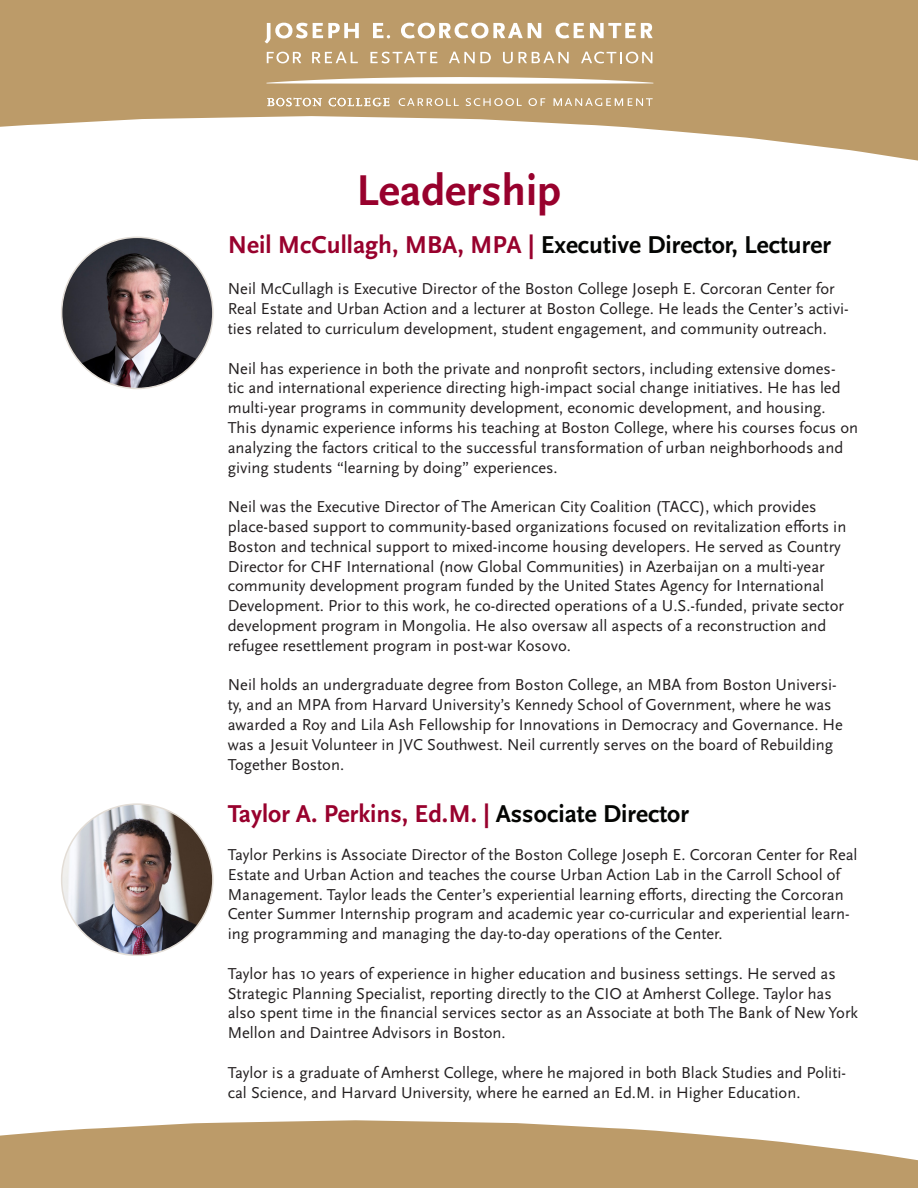
<style>
.page{position:relative;width:918px;height:1188px;background:#fff}
.page>*{position:absolute;margin:0;border:0;box-sizing:border-box;transform-origin:0 0}
.t1{font:700 45px "Scala Sans Pro";color:#98012d}
.t2{font:700 25.5px "Scala Sans Pro";color:#040503}
.t3{font:700 25.5px "Scala Sans Pro";color:#98012d}
.t4{font:16.5px/19.8px "Scala Sans Pro";color:#231f20}
.s1{color:#98012d}
.s2{color:#040503}
</style>
<div class="page">
<div style="left:0;top:0;width:918px;height:180px;background:#bc9b69"></div>
<svg style="left:0;top:116px;width:917px;height:64px;fill:#fff"></svg>
<svg style="left:917px;top:160px;width:1px;height:20px"></svg>
<svg style="left:0;top:1120px;width:918px;height:68px;background:#c6aa7f"></svg>
<svg style="left:267px;top:77px;width:386px;height:7px"></svg>
<svg style="left:399px;top:98px;width:60px;height:8px"></svg>
<svg style="left:466px;top:98px;width:56px;height:8px"></svg>
<svg style="left:528px;top:98px;width:17px;height:8px"></svg>
<svg style="left:554px;top:98px;width:99px;height:8px"></svg>
<svg style="left:267px;top:98px;width:55px;height:8px"></svg>
<svg style="left:329px;top:98px;width:60px;height:8px"></svg>
<svg style="left:265px;top:23px;width:94px;height:21px"></svg>
<svg style="left:373px;top:23px;width:17px;height:15px"></svg>
<svg style="left:401px;top:23px;width:140px;height:15px"></svg>
<svg style="left:556px;top:23px;width:28px;height:15px"></svg>
<svg style="left:590px;top:23px;width:63px;height:15px"></svg>
<svg style="left:267px;top:52px;width:34px;height:11px"></svg>
<svg style="left:312px;top:52px;width:46px;height:11px"></svg>
<svg style="left:370px;top:52px;width:67px;height:11px"></svg>
<svg style="left:449px;top:52px;width:42px;height:11px"></svg>
<svg style="left:503px;top:52px;width:10px;height:12px"></svg>
<svg style="left:519px;top:52px;width:50px;height:11px"></svg>
<svg style="left:581px;top:52px;width:71px;height:11px"></svg>
<img style="left:62px;top:237px;width:151px;height:151px;border-radius:76px">
<img style="left:62px;top:804px;width:151px;height:151px;border-radius:76px">
<p class="t1" style="left:357px;top:165px;width:206px">Leadership</p>
<p class="t2" style="left:228px;top:230px;width:605px"><span class="s1">Neil McCullagh, MBA, MPA |</span> Executive Director, Lecturer</p>
<p class="t4" style="left:228px;top:279px;width:622px">Neil McCullagh is Executive Director of the Boston College Joseph E. Corcoran Center for<br>Real Estate and Urban Action and a lecturer at Boston College. He leads the Center’s activi&shy;ties related to curriculum development, student engagement, and community outreach.</p>
<p class="t4" style="left:228px;top:358px;width:632px">Neil has experience in both the private and nonprofit sectors, including extensive domes-<br>tic and international experience directing high-impact social change initiatives. He has led multi-year programs in community development, economic development, and housing.<br>This dynamic experience informs his teaching at Boston College, where his courses focus on analyzing the factors critical to the successful transformation of urban neighborhoods and giving students “learning by doing” experiences.</p>
<p class="t4" style="left:228px;top:497px;width:620px">Neil was the Executive Director of The American City Coalition (TACC), which provides place-based support to community-based organizations focused on revitalization efforts in Boston and technical support to mixed-income housing developers. He served as Country Director for CHF International (now Global Communities) in Azerbaijan on a multi-year community development program funded by the United States Agency for International Development. Prior to this work, he co-directed operations of a U.S.-funded, private sector development program in Mongolia. He also oversaw all aspects of a reconstruction and refugee resettlement program in post-war Kosovo.</p>
<p class="t4" style="left:228px;top:675px;width:617px">Neil holds an undergraduate degree from Boston College, an MBA from Boston Universi&shy;ty, and an MPA from Harvard University’s Kennedy School of Government, where he was awarded a Roy and Lila Ash Fellowship for Innovations in Democracy and Governance. He was a Jesuit Volunteer in JVC Southwest. Neil currently serves on the board of Rebuilding Together Boston.</p>
<p class="t3" style="left:228px;top:799px;width:463px">Taylor A. Perkins, Ed.M. | <span class="s2">Associate Director</span></p>
<p class="t4" style="left:228px;top:845px;width:631px">Taylor Perkins is Associate Director of the Boston College Joseph E. Corcoran Center for Real Estate and Urban Action and teaches the course Urban Action Lab in the Carroll School of Management. Taylor leads the Center’s experiential learning efforts, directing the Corcoran Center Summer Internship program and academic year co-curricular and experiential learn&shy;ing programming and managing the day-to-day operations of the Center.</p>
<p class="t4" style="left:228px;top:964px;width:632px">Taylor has 10 years of experience in higher education and business settings. He served as Strategic Planning Specialist, reporting directly to the CIO at Amherst College. Taylor has also spent time in the financial services sector as an Associate at both The Bank of New York Mellon and Daintree Advisors in Boston.</p>
<p class="t4" style="left:228px;top:1063px;width:620px">Taylor is a graduate of Amherst College, where he majored in both Black Studies and Politi&shy;cal Science, and Harvard University, where he earned an Ed.M. in Higher Education.</p>
</div>
